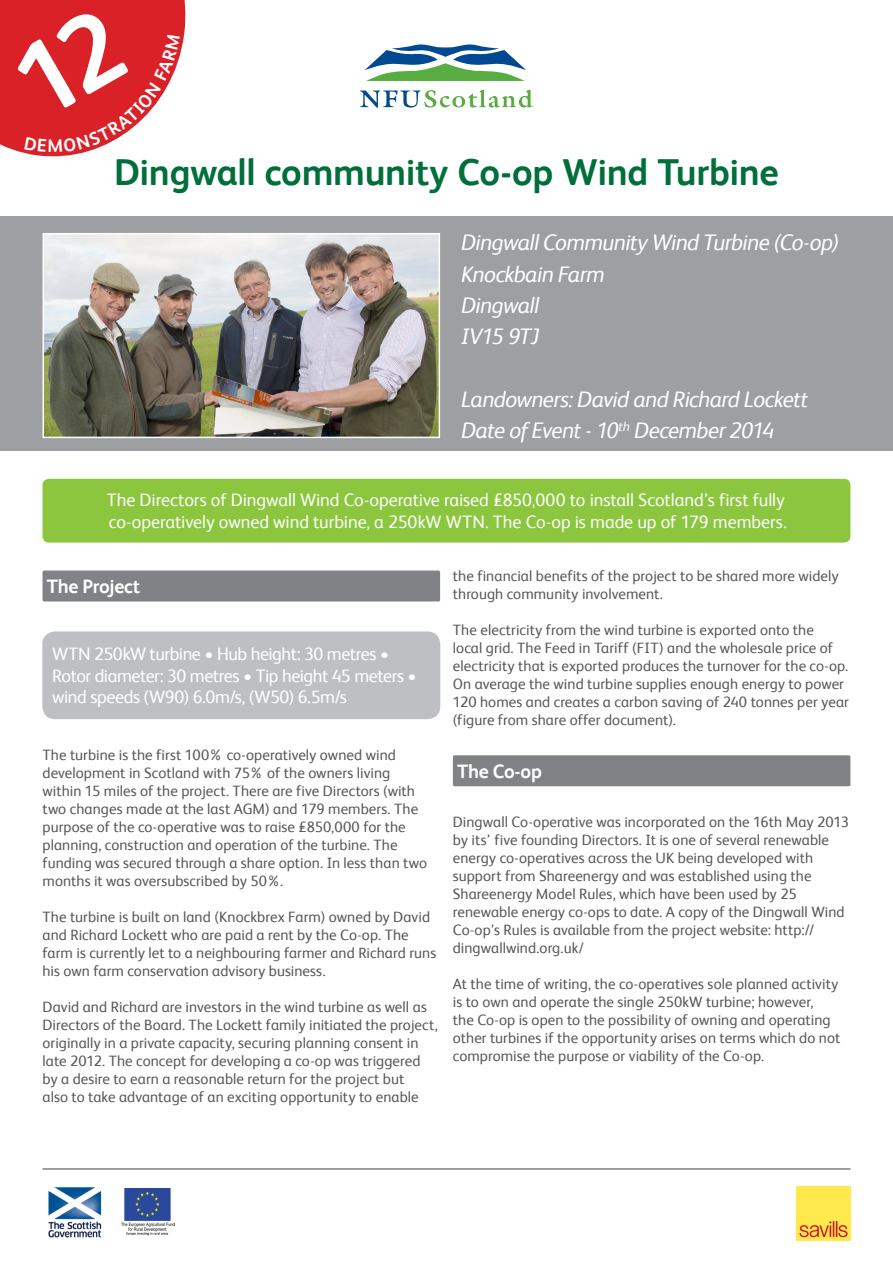
<style>
.page{position:relative;width:893px;height:1263px;background:#fff}
.page>*{position:absolute;margin:0;border:0;box-sizing:border-box;transform-origin:0 0}
.t1{font:700 37.5px "FS Albert";letter-spacing:-.01em;color:#006f3c}
.t2{font:italic 22.5px "FS Albert";letter-spacing:-.03em;color:#fff}
.t3{font:700 19.5px "FS Albert";letter-spacing:-.02em;color:#fff}
.t4{font:18px/21.6px "FS Albert";letter-spacing:-.01em;color:#fff}
.t5{font:15px/18px "FS Albert";letter-spacing:.005em;color:#57585a}
</style>
<div class="page">
<svg style="left:360px;top:90px;width:173px;height:18px"></svg>
<svg style="left:365px;top:44px;width:161px;height:37px"></svg>
<div style="left:43px;top:570px;width:397px;height:31px;background:#808285;border-radius:2px"></div>
<div style="left:43px;top:479px;width:807px;height:64px;background:#8bc63e;border-radius:6px"></div>
<hr style="left:43px;top:1168px;width:807px;height:2px;background:#808285">
<div style="left:0;top:217px;width:893px;height:234px;background:#9d9fa2"></div>
<img style="left:46px;top:236px;width:391px;height:199px">
<div style="left:43px;top:233px;width:397px;height:205px;border:2px solid #fff"></div>
<div style="left:42px;top:631px;width:398px;height:88px;background:#bebfc2;border-radius:13px"></div>
<div style="left:453px;top:755px;width:397px;height:31px;background:#808285;border-radius:2px"></div>
<img style="left:48px;top:1187px;width:54px;height:51px">
<img style="left:121px;top:1189px;width:54px;height:47px">
<div style="left:796px;top:1186px;width:54px;height:55px;background:#ffe94d"></div>
<svg style="left:799px;top:1221px;width:48px;height:16px"></svg>
<svg style="left:0;top:0;width:186px;height:157px"></svg>
<p class="t1" style="left:114px;top:151px;width:666px">Dingwall community Co-op Wind Turbine</p>
<p class="t2" style="left:461px;top:230px;width:379px">Dingwall Community Wind Turbine (Co-op)</p>
<p class="t2" style="left:461px;top:261px;width:145px">Knockbain Farm</p>
<p class="t2" style="left:461px;top:292px;width:79px">Dingwall</p>
<p class="t2" style="left:461px;top:324px;width:80px">IV15 9TJ</p>
<p class="t2" style="left:461px;top:386px;width:349px">Landowners: David and Richard Lockett</p>
<p class="t2" style="left:461px;top:417px;width:315px">Date of Event - 10<sup>th</sup> December 2014</p>
<p class="t4" style="left:107px;top:489px;width:679px">The Directors of Dingwall Wind Co-operative raised £850,000 to install Scotland’s first fully</p>
<p class="t4" style="left:109px;top:511px;width:679px">co-operatively owned wind turbine, a 250kW WTN. The Co-op is made up of 179 members.</p>
<p class="t3" style="left:47px;top:575px;width:95px">The Project</p>
<p class="t4" style="left:52px;top:643px;width:366px">WTN 250kW turbine • Hub height: 30 metres •<br>Rotor diameter: 30 metres • Tip height 45 meters • wind speeds (W90) 6.0m/s, (W50) 6.5m/s</p>
<p class="t5" style="left:43px;top:746px;width:386px">The turbine is the first 100% co-operatively owned wind development in Scotland with 75% of the owners living within 15 miles of the project. There are five Directors (with two changes made at the last AGM) and 179 members. The purpose of the co-operative was to raise £850,000 for the planning, construction and operation of the turbine. The funding was secured through a share option. In less than two months it was oversubscribed by 50%.</p>
<p class="t5" style="left:43px;top:908px;width:395px">The turbine is built on land (Knockbrex Farm) owned by David and Richard Lockett who are paid a rent by the Co-op. The farm is currently let to a neighbouring farmer and Richard runs his own farm conservation advisory business.</p>
<p class="t5" style="left:43px;top:998px;width:397px">David and Richard are investors in the wind turbine as well as Directors of the Board. The Lockett family initiated the project, originally in a private capacity, securing planning consent in late 2012. The concept for developing a co-op was triggered by a desire to earn a reasonable return for the project but<br>also to take advantage of an exciting opportunity to enable</p>
<p class="t5" style="left:453px;top:567px;width:387px">the financial benefits of the project to be shared more widely through community involvement.</p>
<p class="t5" style="left:453px;top:621px;width:398px">The electricity from the wind turbine is exported onto the<br>local grid. The Feed in Tariff (FIT) and the wholesale price of electricity that is exported produces the turnover for the co-op.<br>On average the wind turbine supplies enough energy to power 120 homes and creates a carbon saving of 240 tonnes per year (figure from share offer document).</p>
<p class="t3" style="left:457px;top:760px;width:86px">The Co-op</p>
<p class="t5" style="left:453px;top:813px;width:398px">Dingwall Co-operative was incorporated on the 16th May 2013 by its’ five founding Directors. It is one of several renewable energy co-operatives across the UK being developed with support from Shareenergy and was established using the Shareenergy Model Rules, which have been used by 25 renewable energy co-ops to date. A copy of the Dingwall Wind Co-op’s Rules is available from the project website: http:// dingwallwind.org.uk/</p>
<p class="t5" style="left:453px;top:975px;width:389px">At the time of writing, the co-operatives sole planned activity is to own and operate the single 250kW turbine; however,<br>the Co-op is open to the possibility of owning and operating other turbines if the opportunity arises on terms which do not compromise the purpose or viability of the Co-op.</p>
</div>
